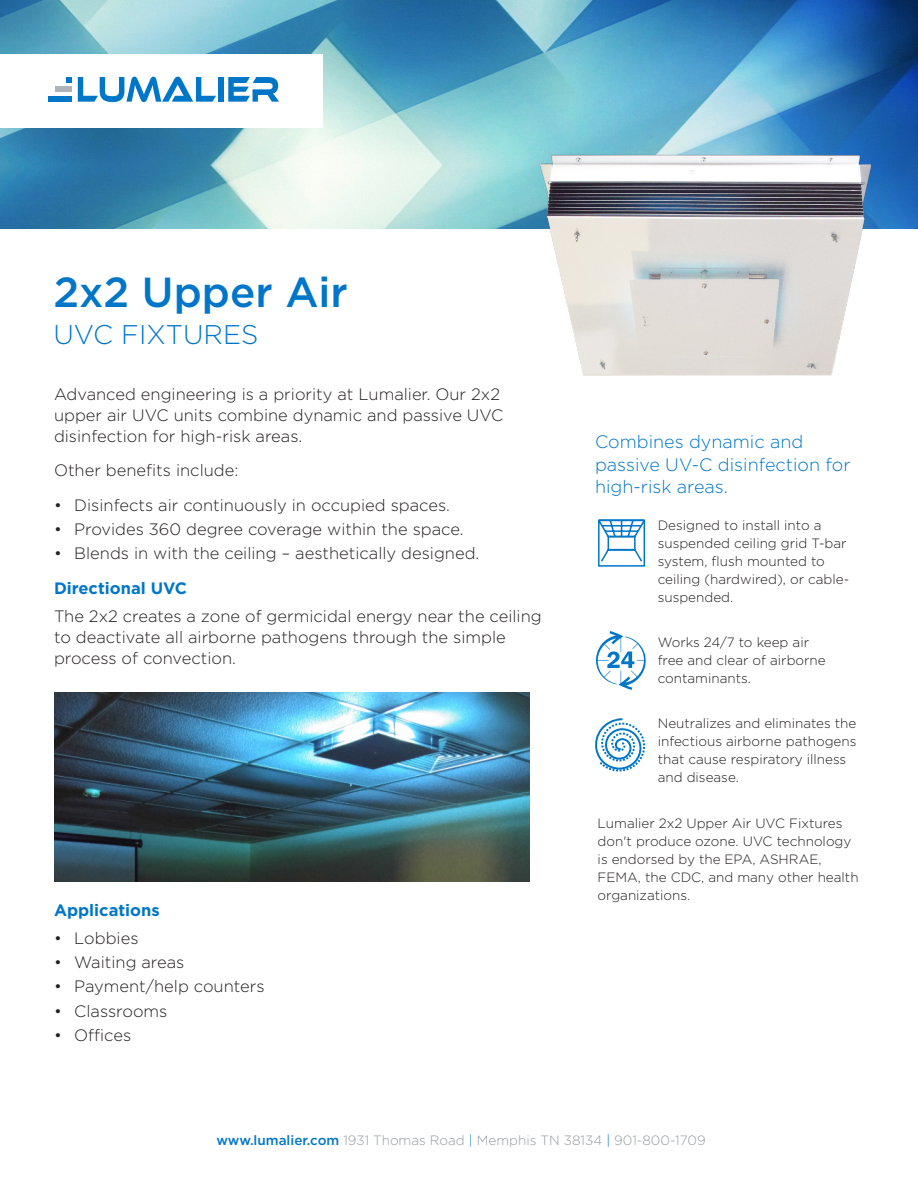
<style>
.page{position:relative;width:918px;height:1188px;background:#fff}
.page>*{position:absolute;margin:0;border:0;box-sizing:border-box;transform-origin:0 0}
.t1{font:500 42px "Gotham";color:#0076c8}
.t2{font:300 27px "Gotham";color:#0076c8}
.small_headline{font:300 18px/22.5px "Gotham";color:#0076c8}
.text{font:300 16.5px/21px "Gotham";color:#231f20}
.subhead_blue{font:700 16.5px "Gotham";color:#0076c8}
.bullet_1{font:300 13.5px/18px "Gotham";color:#231f20}
.t3{font:300 13.5px "Gotham";color:#959ca1}
.s1{font-weight:500;color:#0076c8}
.s2{color:#0076c8}
</style>
<div class="page">
<img style="left:0;top:0;width:918px;height:229px">
<div style="left:0;top:54px;width:323px;height:73px;background:#fff"></div>
<div style="left:55px;top:86px;width:17px;height:6px;background:#afb4ba"></div>
<svg style="left:78px;top:77px;width:138px;height:25px"></svg>
<div style="left:218px;top:77px;width:6px;height:25px;background:#0076c8"></div>
<svg style="left:228px;top:77px;width:51px;height:25px"></svg>
<div style="left:49px;top:96px;width:23px;height:6px;background:#0076c8"></div>
<svg style="left:66px;top:77px;width:6px;height:6px"></svg>
<svg style="left:595px;top:718px;width:50px;height:54px"></svg>
<svg style="left:596px;top:631px;width:50px;height:59px"></svg>
<svg style="left:598px;top:519px;width:48px;height:48px"></svg>
<img style="left:521px;top:138px;width:372px;height:238px">
<img style="left:54px;top:693px;width:475px;height:188px">
<p class="t1" style="left:53px;top:264px;width:296px">2x2 Upper Air</p>
<p class="t2" style="left:53px;top:318px;width:207px">UVC FIXTURES</p>
<p class="text" style="left:54px;top:383px;width:451px">Advanced engineering is a priority at Lumalier. Our 2x2 upper air UVC units combine dynamic and passive UVC disinfection for high-risk areas.</p>
<p class="text" style="left:54px;top:460px;width:186px">Other benefits include:</p>
<p class="text" style="left:54px;top:494px;width:398px">• Disinfects air continuously in occupied spaces.</p>
<p class="text" style="left:54px;top:518px;width:411px">• Provides 360 degree coverage within the space.</p>
<p class="text" style="left:54px;top:543px;width:427px">• Blends in with the ceiling – aesthetically designed.</p>
<p class="subhead_blue" style="left:54px;top:577px;width:135px">Directional UVC</p>
<p class="text" style="left:54px;top:605px;width:489px">The 2x2 creates a zone of germicidal energy near the ceiling to deactivate all airborne pathogens through the simple process of convection.</p>
<p class="subhead_blue" style="left:54px;top:899px;width:107px">Applications</p>
<p class="text" style="left:54px;top:927px;width:86px">• Lobbies</p>
<p class="text" style="left:54px;top:951px;width:132px">• Waiting areas</p>
<p class="text" style="left:54px;top:976px;width:212px">• Payment/help counters</p>
<p class="text" style="left:54px;top:1000px;width:115px">• Classrooms</p>
<p class="text" style="left:54px;top:1024px;width:79px">• Offices</p>
<p class="small_headline" style="left:595px;top:430px;width:257px">Combines dynamic and passive UV-C disinfection for high-risk areas.</p>
<p class="bullet_1" style="left:658px;top:516px;width:193px">Designed to install into a suspended ceiling grid T-bar system, flush mounted to ceiling (hardwired), or cable&shy;suspended.</p>
<p class="bullet_1" style="left:658px;top:633px;width:170px">Works 24/7 to keep air free and clear of airborne contaminants.</p>
<p class="bullet_1" style="left:658px;top:714px;width:200px">Neutralizes and eliminates the infectious airborne pathogens that cause respiratory illness and disease.</p>
<p class="bullet_1" style="left:598px;top:813px;width:262px">Lumalier 2x2 Upper Air UVC Fixtures don't produce ozone. UVC technology is endorsed by the EPA, ASHRAE,<br>FEMA, the CDC, and many other health organizations.</p>
<p class="t3" style="left:216px;top:1131px;width:491px"><span class="s1">www.lumalier.com</span> 1931 Thomas Road <span class="s2">|</span> Memphis TN 38134 <span class="s2">|</span> 901-800-1709</p>
</div>
